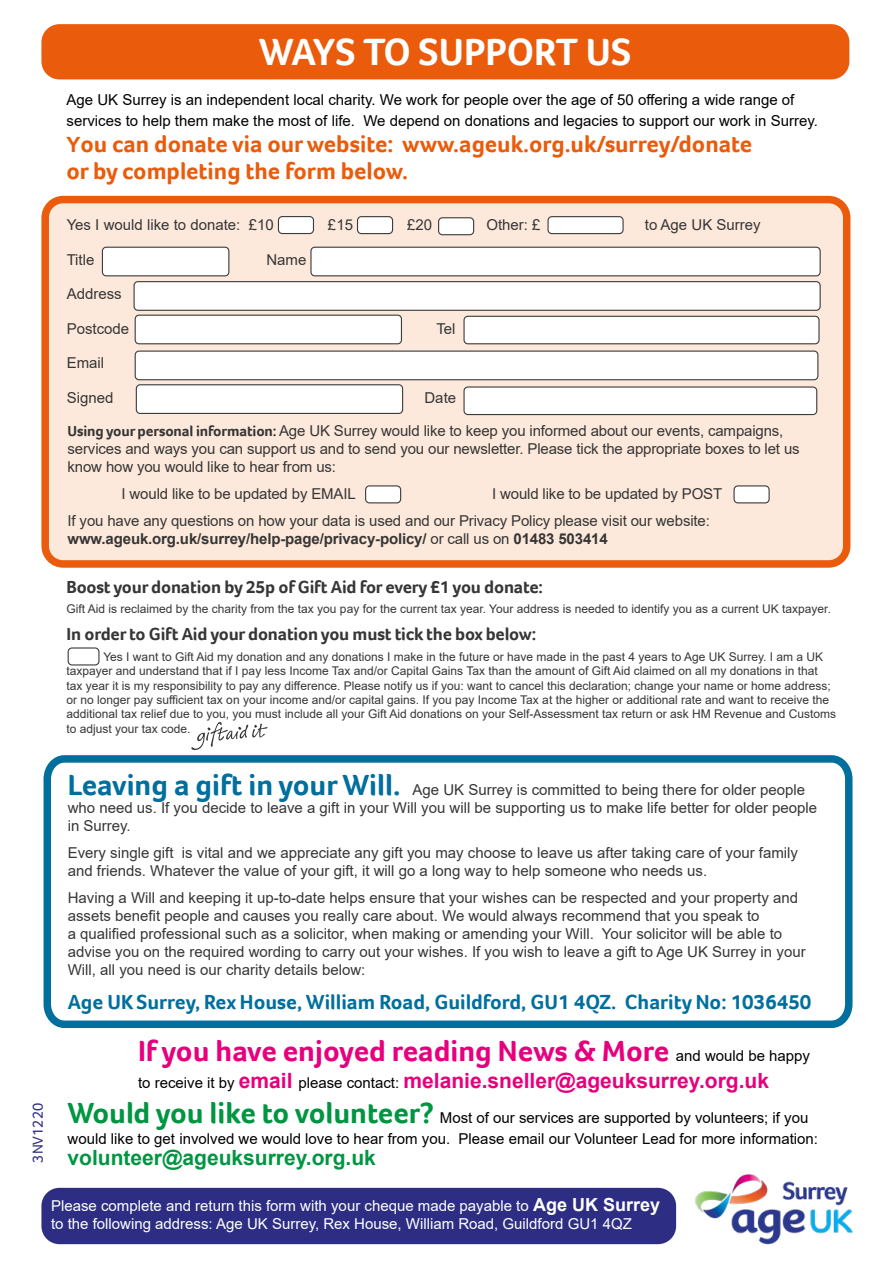
<style>
.page{position:relative;width:893px;height:1263px;background:#fff}
.page>*{position:absolute;margin:0;border:0;box-sizing:border-box;transform-origin:0 0}
.t1{font:700 39px "Foco";color:#fff}
.t2{font:700 30px "Foco";color:#e6007d}
.t3{font:700 24px/26.4px "Foco";color:#ea5b0b}
.t4{font:700 21px "Foco";color:#006f9e}
.t5{font:700 21px "Arial";color:#e6007d}
.t6{font:700 21px "Arial";color:#009641}
.t7{font:700 18px "Foco";letter-spacing:-.01em;color:#363636}
.t8{font:15px/18px "Arial";color:#363636}
.t9{font:15px/21px "Arial";color:#000}
.t10{font:15px/18px "Arial";color:#fff}
.t11{font:700 15px "Arial";letter-spacing:-.01em;color:#363636}
.t12{font:15px "Foco";color:#2d2e83}
.t13{font:12px/14.4px "Arial";color:#363636}
.s1{font-family:"Arial";font-size:21px}
.s2{font-family:"Foco";font-weight:700}
.s3{font-weight:400}
.s4{font-family:"Foco";font-weight:700;font-size:30px;color:#006f9e}
.s5{font-family:"Arial";font-weight:400;font-size:15px;color:#000}
.s6{font-weight:400;font-size:15px;color:#000}
.s7{font-family:"Foco";font-weight:700;font-size:30px;color:#009641}
.s8{font-weight:700;font-size:18px}
</style>
<div class="page">
<div style="left:41px;top:1188px;width:635px;height:56px;background:#2d2e83;border-radius:18px"></div>
<svg style="left:43px;top:755px;width:810px;height:274px"></svg>
<div style="left:41px;top:24px;width:808px;height:55px;background:#ea5b0b;border-radius:18px"></div>
<div style="left:45px;top:200px;width:802px;height:364px;background:#fde9db;border-radius:18px"></div>
<div style="left:41px;top:196px;width:809px;height:372px;border:8px solid #ea5b0b;border-radius:18px"></div>
<div style="left:102px;top:247px;width:127px;height:29px;background:#fff;border-radius:4px"></div>
<div style="left:102px;top:247px;width:127px;height:29px;border:1px solid #3c3c3b;border-radius:4px"></div>
<div style="left:278px;top:217px;width:35px;height:17px;background:#fff;border-radius:4px"></div>
<div style="left:278px;top:216px;width:36px;height:18px;border:1px solid #3c3c3b;border-radius:4px"></div>
<div style="left:357px;top:217px;width:36px;height:17px;background:#fff;border-radius:4px"></div>
<div style="left:357px;top:216px;width:36px;height:18px;border:1px solid #3c3c3b;border-radius:4px"></div>
<div style="left:439px;top:218px;width:35px;height:17px;background:#fff;border-radius:4px"></div>
<div style="left:438px;top:217px;width:36px;height:18px;border:1px solid #3c3c3b;border-radius:4px"></div>
<div style="left:548px;top:217px;width:75px;height:17px;background:#fff;border-radius:4px"></div>
<div style="left:547px;top:216px;width:77px;height:18px;border:1px solid #3c3c3b;border-radius:4px"></div>
<div style="left:135px;top:315px;width:266px;height:29px;background:#fff;border-radius:4px"></div>
<div style="left:135px;top:315px;width:267px;height:29px;border:1px solid #3c3c3b;border-radius:4px"></div>
<div style="left:311px;top:247px;width:509px;height:29px;background:#fff;border-radius:4px"></div>
<div style="left:310px;top:247px;width:511px;height:29px;border:1px solid #3c3c3b;border-radius:4px"></div>
<div style="left:134px;top:282px;width:686px;height:28px;background:#fff;border-radius:4px"></div>
<div style="left:134px;top:281px;width:687px;height:30px;border:1px solid #3c3c3b;border-radius:4px"></div>
<div style="left:464px;top:316px;width:355px;height:28px;background:#fff;border-radius:4px"></div>
<div style="left:463px;top:316px;width:357px;height:28px;border:1px solid #3c3c3b;border-radius:4px"></div>
<div style="left:135px;top:351px;width:683px;height:29px;background:#fff;border-radius:4px"></div>
<div style="left:135px;top:351px;width:683px;height:29px;border:1px solid #3c3c3b;border-radius:4px"></div>
<div style="left:464px;top:387px;width:353px;height:28px;background:#fff;border-radius:4px"></div>
<div style="left:463px;top:386px;width:354px;height:29px;border:1px solid #3c3c3b;border-radius:4px"></div>
<div style="left:136px;top:385px;width:267px;height:28px;background:#fff;border-radius:4px"></div>
<div style="left:136px;top:384px;width:267px;height:30px;border:1px solid #3c3c3b;border-radius:4px"></div>
<div style="left:366px;top:486px;width:35px;height:17px;background:#fff;border-radius:4px"></div>
<div style="left:365px;top:485px;width:36px;height:18px;border:1px solid #3c3c3b;border-radius:4px"></div>
<div style="left:734px;top:486px;width:35px;height:17px;background:#fff;border-radius:4px"></div>
<div style="left:733px;top:485px;width:37px;height:18px;border:1px solid #3c3c3b;border-radius:4px"></div>
<div style="left:68px;top:647px;width:31px;height:18px;border:1px solid #3c3c3b;border-radius:4px"></div>
<svg style="left:191px;top:722px;width:77px;height:28px"></svg>
<img style="left:694px;top:1174px;width:159px;height:71px">
<h1 class="t1" style="left:259px;top:26px;width:374px">WAYS TO SUPPORT US</h1>
<p class="t9" style="left:67px;top:89px;width:753px">Age UK Surrey is an independent local charity. We work for people over the age of 50 offering a wide range of services to help them make the most of life. We depend on donations and legacies to support our work in Surrey.</p>
<h3 class="t3" style="left:67px;top:131px;width:687px"><span class="s1">Y</span>ou can donate via our website: www.ageuk.org.uk/surrey/donate or by completing the form below.</h3>
<p class="t8" style="left:67px;top:216px;width:209px">Yes I would like to donate: £10</p>
<p class="t8" style="left:328px;top:216px;width:27px">£15</p>
<p class="t8" style="left:407px;top:216px;width:27px">£20</p>
<p class="t8" style="left:486px;top:216px;width:56px">Other: £</p>
<p class="t8" style="left:645px;top:216px;width:117px">to Age UK Surrey</p>
<p class="t8" style="left:67px;top:250px;width:29px">Title</p>
<p class="t8" style="left:266px;top:250px;width:42px">Name</p>
<p class="t8" style="left:67px;top:285px;width:57px">Address</p>
<p class="t8" style="left:67px;top:319px;width:64px">Postcode</p>
<p class="t8" style="left:436px;top:319px;width:21px">Tel</p>
<p class="t8" style="left:67px;top:354px;width:39px">Email</p>
<p class="t8" style="left:67px;top:388px;width:48px">Signed</p>
<p class="t8" style="left:424px;top:388px;width:33px">Date</p>
<p class="t8" style="left:68px;top:422px;width:734px"><span class="s2">Using your personal information:</span> Age UK Surrey would like to keep you informed about our events, campaigns, services and ways you can support us and to send you our newsletter. Please tick the appropriate boxes to let us know how you would like to hear from us:</p>
<p class="t8" style="left:122px;top:485px;width:236px">I would like to be updated by EMAIL</p>
<p class="t8" style="left:68px;top:481px;width:656px;line-height:27px;text-indent:424px">I would like to be updated by POST<br>If you have any questions on how your data is used and our Privacy Policy please visit our website:</p>
<p class="t11" style="left:68px;top:529px;width:542px">www.ageuk.org.uk/surrey/help-page/privacy-policy/ <span class="s3">or call us on</span> 01483 503414</p>
<p class="t7" style="left:67px;top:575px;width:478px">Boost your donation by 25p of Gift Aid for every £1 you donate:</p>
<p class="t13" style="left:67px;top:602px;width:766px">Gift Aid is reclaimed by the charity from the tax you pay for the current tax year. Your address is needed to identify you as a current UK taxpayer.</p>
<p class="t7" style="left:67px;top:622px;width:471px">In order to Gift Aid your donation you must tick the box below:</p>
<p class="t13" style="left:67px;top:649px;width:771px;text-indent:37px">Yes I want to Gift Aid my donation and any donations I make in the future or have made in the past 4 years to Age UK Surrey. I am a UK taxpayer and understand that if I pay less Income Tax and/or Capital Gains Tax than the amount of Gift Aid claimed on all my donations in that tax year it is my responsibility to pay any difference. Please notify us if you: want to cancel this declaration; change your name or home address; or no longer pay sufficient tax on your income and/or capital gains. If you pay Income Tax at the higher or additional rate and want to receive the additional tax relief due to you, you must include all your Gift Aid donations on your Self-Assessment tax return or ask HM Revenue and Customs to adjust your tax code.</p>
<p class="t8" style="left:68px;top:780px;width:751px"><span class="s4">Leaving a gift in your Will.</span> Age UK Surrey is committed to being there for older people who need us. If you decide to leave a gift in your Will you will be supporting us to make life better for older people in Surrey.</p>
<p class="t8" style="left:68px;top:843px;width:732px">Every single gift is vital and we appreciate any gift you may choose to leave us after taking care of your family and friends. Whatever the value of your gift, it will go a long way to help someone who needs us.</p>
<p class="t8" style="left:68px;top:888px;width:739px">Having a Will and keeping it up-to-date helps ensure that your wishes can be respected and your property and assets benefit people and causes you really care about. We would always recommend that you speak to<br>a qualified professional such as a solicitor, when making or amending your Will. Your solicitor will be able to advise you on the required wording to carry out your wishes. If you wish to leave a gift to Age UK Surrey in your Will, all you need is our charity details below:</p>
<h3 class="t4" style="left:68px;top:988px;width:745px">Age UK Surrey, Rex House, William Road, Guildford, GU1 4QZ. Charity No: 1036450</h3>
<h2 class="t2" style="left:138px;top:1031px;width:674px">If you have enjoyed reading News &amp; More <span class="s5">and would be happy</span></h2>
<h3 class="t5" style="left:138px;top:1066px;width:633px"><span class="s6">to receive it by</span> email <span class="s6">please contact:</span> melanie.sneller@ageuksurrey.org.uk</h3>
<p class="t12" style="left:28px;top:1163px;width:61px;rotate:-90deg">3NV1220</p>
<p class="t9" style="left:68px;top:1107px;width:752px"><span class="s7">Would you like to volunteer?</span> Most of our services are supported by volunteers; if you would like to get involved we would love to hear from you. Please email our Volunteer Lead for more information:</p>
<h3 class="t6" style="left:68px;top:1143px;width:310px">volunteer@ageuksurrey.org.uk</h3>
<p class="t10" style="left:51px;top:1197px;width:610px">Please complete and return this form with your cheque made payable to <span class="s8">Age UK Surrey </span>to the following address: Age UK Surrey, Rex House, William Road, Guildford GU1 4QZ</p>
</div>
